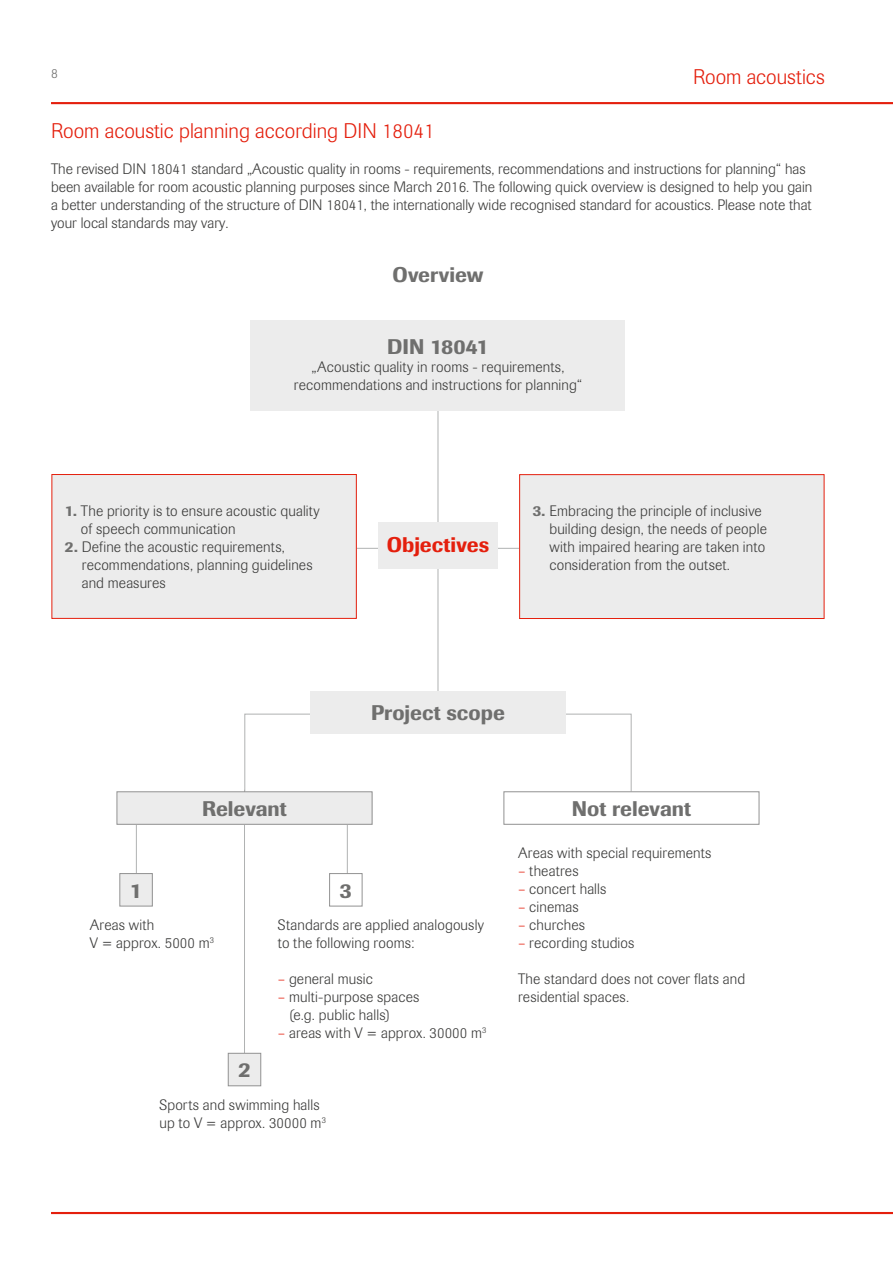
<style>
.page{position:relative;width:893px;height:1263px;background:#fff}
.page>*{position:absolute;margin:0;border:0;box-sizing:border-box;transform-origin:0 0}
.t1{font:300 21px "Imago Pro";color:#e41f0d}
.t2{font:500 21px "Imago Pro";color:#6f6f6e}
.t3{font:500 21px "Imago Pro";color:#e41f0d}
.t4{font:300 15px/18px "Imago Pro";letter-spacing:.005em;color:#3b3b3a}
.t5{font:300 13.5px "Imago Pro";color:#6f6f6e}
.s1{font-weight:500;color:#6f6f6e}
.s2{color:#e41f0d}
</style>
<div class="page">
<hr style="left:314px;top:548px;width:243px;height:1px;background:#b0b2b2">
<div style="left:244px;top:714px;width:387px;height:78px;border:1px solid #b0b2b2"></div>
<div style="left:136px;top:809px;width:212px;height:65px;border:1px solid #b0b2b2"></div>
<hr style="left:438px;top:408px;width:1px;height:287px;background:#b0b2b2">
<hr style="left:244px;top:790px;width:1px;height:266px;background:#b0b2b2">
<div style="left:251px;top:320px;width:374px;height:90px;background:#ececec"></div>
<div style="left:310px;top:691px;width:256px;height:42px;background:#ececec"></div>
<div style="left:117px;top:792px;width:255px;height:32px;background:#ececec"></div>
<div style="left:117px;top:791px;width:255px;height:33px;border:1px solid #929292"></div>
<div style="left:120px;top:873px;width:32px;height:33px;background:#ececec"></div>
<div style="left:120px;top:873px;width:33px;height:33px;border:1px solid #929292"></div>
<div style="left:228px;top:1053px;width:33px;height:33px;background:#ececec"></div>
<div style="left:228px;top:1053px;width:33px;height:33px;border:1px solid #929292"></div>
<div style="left:329px;top:873px;width:33px;height:33px;border:1px solid #929292"></div>
<div style="left:504px;top:791px;width:255px;height:33px;border:1px solid #929292"></div>
<div style="left:378px;top:522px;width:119px;height:47px;background:#ececec"></div>
<div style="left:52px;top:474px;width:304px;height:144px;background:#ececec"></div>
<div style="left:52px;top:474px;width:305px;height:145px;border:1px solid #e41f0d"></div>
<div style="left:520px;top:475px;width:304px;height:143px;background:#ececec"></div>
<div style="left:519px;top:474px;width:305px;height:145px;border:1px solid #e41f0d"></div>
<hr style="left:51px;top:102px;width:842px;height:2px;background:#e41f0d">
<hr style="left:51px;top:1212px;width:842px;height:2px;background:#e41f0d">
<p class="t5" style="left:51px;top:65px;width:8px">8</p>
<h1 class="t1" style="left:693px;top:63px;width:133px">Room acoustics</h1>
<h1 class="t1" style="left:51px;top:117px;width:385px">Room acoustic planning according DIN 18041</h1>
<p class="t4" style="left:51px;top:160px;width:763px">The revised DIN 18041 standard „Acoustic quality in rooms - requirements, recommendations and instructions for planning“ has been available for room acoustic planning purposes since March 2016. The following quick overview is designed to help you gain a better understanding of the structure of DIN 18041, the internationally wide recognised standard for acoustics. Please note that your local standards may vary.</p>
<h1 class="t2" style="left:392px;top:261px;width:93px">Overview</h1>
<h1 class="t2" style="left:387px;top:333px;width:103px">DIN 18041</h1>
<p class="t4" style="left:294px;top:358px;width:290px;text-align:center">„Acoustic quality in rooms - requirements, recommendations and instructions for planning“</p>
<p class="t4" style="left:81px;top:502px;width:240px;text-indent:-16px"><span class="s1">1.</span> The priority is to ensure acoustic quality of speech communication</p>
<p class="t4" style="left:82px;top:538px;width:232px;text-indent:-17px"><span class="s1">2.</span> Define the acoustic requirements, recommendations, planning guidelines and measures</p>
<h1 class="t3" style="left:387px;top:531px;width:104px">Objectives</h1>
<p class="t4" style="left:549px;top:502px;width:219px;text-indent:-17px"><span class="s1">3.</span> Embracing the principle of inclusive building design, the needs of people with impaired hearing are taken into consideration from the outset.</p>
<h1 class="t2" style="left:371px;top:699px;width:135px">Project scope</h1>
<h1 class="t2" style="left:130px;top:877px;width:14px">1</h1>
<h1 class="t2" style="left:202px;top:795px;width:86px">Relevant</h1>
<h1 class="t2" style="left:340px;top:877px;width:14px">3</h1>
<p class="t4" style="left:90px;top:916px;width:126px">Areas with<br>V = approx. 5000 m<sup>3</sup></p>
<p class="t4" style="left:278px;top:916px;width:208px">Standards are applied analogously to the following rooms:</p>
<p class="t4" style="left:278px;top:970px;width:97px"><span class="s2">–</span> general music</p>
<p class="t4" style="left:289px;top:988px;width:132px;text-indent:-11px"><span class="s2">–</span> multi-purpose spaces (e.g. public halls)</p>
<p class="t4" style="left:278px;top:1024px;width:210px"><span class="s2">–</span> areas with V = approx. 30000 m<sup>3</sup></p>
<h1 class="t2" style="left:238px;top:1056px;width:14px">2</h1>
<p class="t4" style="left:159px;top:1096px;width:168px">Sports and swimming halls up to V = approx. 30000 m<sup>3</sup></p>
<h1 class="t2" style="left:572px;top:795px;width:121px">Not relevant</h1>
<p class="t4" style="left:518px;top:844px;width:195px">Areas with special requirements</p>
<p class="t4" style="left:518px;top:862px;width:62px"><span class="s2">–</span> theatres</p>
<p class="t4" style="left:518px;top:880px;width:90px"><span class="s2">–</span> concert halls</p>
<p class="t4" style="left:518px;top:898px;width:62px"><span class="s2">–</span> cinemas</p>
<p class="t4" style="left:518px;top:916px;width:69px"><span class="s2">–</span> churches</p>
<p class="t4" style="left:518px;top:934px;width:118px"><span class="s2">–</span> recording studios</p>
<p class="t4" style="left:518px;top:970px;width:229px">The standard does not cover flats and residential spaces.</p>
</div>
